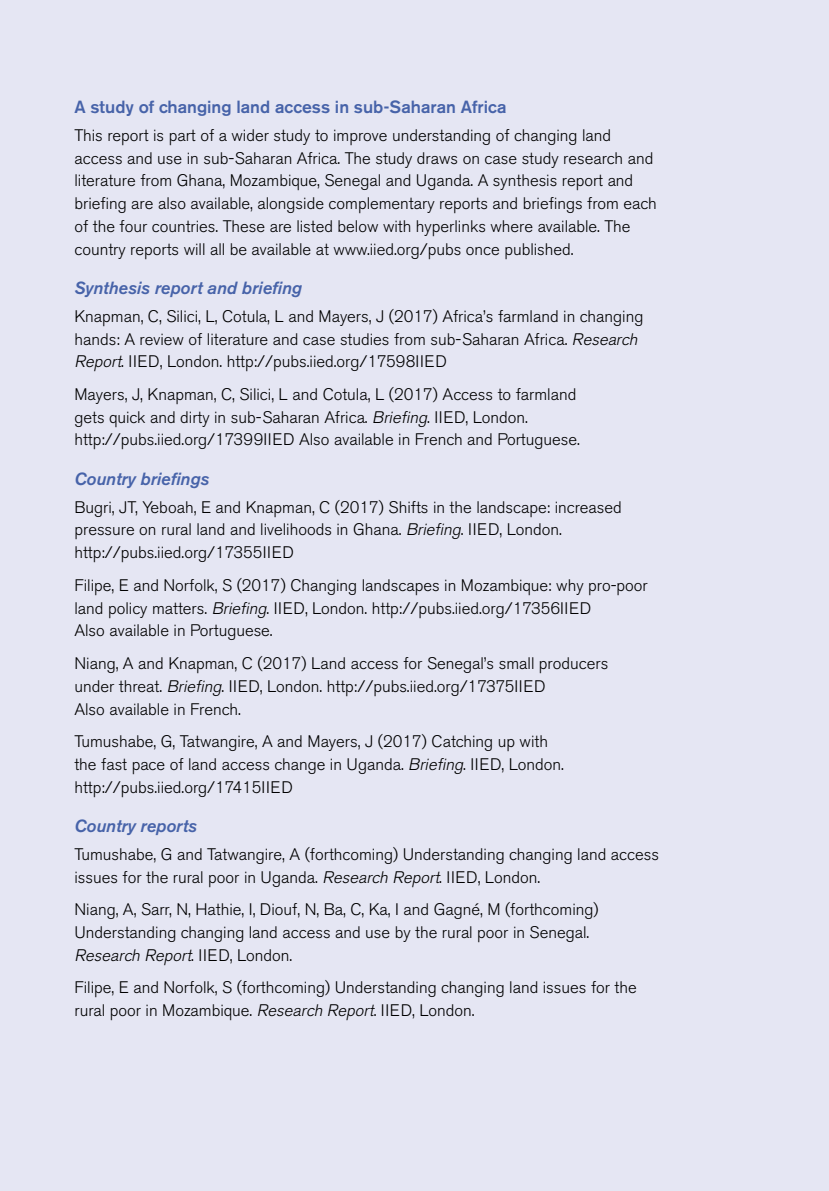
<style>
.page{position:relative;width:829px;height:1191px;background:#fff}
.page>*{position:absolute;margin:0;border:0;box-sizing:border-box;transform-origin:0 0}
.t1{font:italic 500 17.5px "Akzidenz Grotesk BE";color:#4763a9}
.t2{font:500 17.5px "Akzidenz Grotesk BE";color:#4763a9}
.t3{font:300 16.62px/22.8px "Akzidenz Grotesk BE";color:#000}
.s1{font-style:italic}
</style>
<div class="page">
<div style="left:0;top:0;width:828px;height:1191px;background:#e5e6f3"></div>
<p class="t2" style="left:74px;top:96px;width:434px">A study of changing land access in sub-Saharan Africa</p>
<p class="t3" style="left:74px;top:124px;width:584px">This report is part of a wider study to improve understanding of changing land access and use in sub-Saharan Africa. The study draws on case study research and literature from Ghana, Mozambique, Senegal and Uganda. A synthesis report and briefing are also available, alongside complementary reports and briefings from each of the four countries. These are listed below with hyperlinks where available. The country reports will all be available at www.iied.org/pubs once published.</p>
<p class="t1" style="left:74px;top:278px;width:229px">Synthesis report and briefing</p>
<p class="t3" style="left:74px;top:305px;width:570px">Knapman, C, Silici, L, Cotula, L and Mayers, J (2017) Africa’s farmland in changing hands: A review of literature and case studies from sub-Saharan Africa. <span class="s1">Research<br>Report</span>. IIED, London. http://pubs.iied.org/17598IIED</p>
<p class="t3" style="left:74px;top:383px;width:507px">Mayers, J, Knapman, C, Silici, L and Cotula, L (2017) Access to farmland gets quick and dirty in sub-Saharan Africa. <span class="s1">Briefing</span>. IIED, London. http://pubs.iied.org/17399IIED Also available in French and Portuguese.</p>
<p class="t1" style="left:74px;top:469px;width:136px">Country briefings</p>
<p class="t3" style="left:74px;top:496px;width:549px">Bugri, JT, Yeboah, E and Knapman, C (2017) Shifts in the landscape: increased pressure on rural land and livelihoods in Ghana. <span class="s1">Briefing</span>. IIED, London. http://pubs.iied.org/17355IIED</p>
<p class="t3" style="left:74px;top:574px;width:574px">Filipe, E and Norfolk, S (2017) Changing landscapes in Mozambique: why pro-poor land policy matters. <span class="s1">Briefing</span>. IIED, London. http://pubs.iied.org/17356IIED<br>Also available in Portuguese.</p>
<p class="t3" style="left:74px;top:652px;width:535px">Niang, A and Knapman, C (2017) Land access for Senegal’s small producers under threat. <span class="s1">Briefing</span>. IIED, London. http://pubs.iied.org/17375IIED<br>Also available in French.</p>
<p class="t3" style="left:74px;top:730px;width:491px">Tumushabe, G, Tatwangire, A and Mayers, J (2017) Catching up with the fast pace of land access change in Uganda. <span class="s1">Briefing</span>. IIED, London. http://pubs.iied.org/17415IIED</p>
<p class="t1" style="left:74px;top:816px;width:124px">Country reports</p>
<p class="t3" style="left:74px;top:843px;width:586px">Tumushabe, G and Tatwangire, A (forthcoming) Understanding changing land access issues for the rural poor in Uganda. <span class="s1">Research Report</span>. IIED, London.</p>
<p class="t3" style="left:74px;top:898px;width:525px">Niang, A, Sarr, N, Hathie, I, Diouf, N, Ba, C, Ka, I and Gagné, M (forthcoming)<br>Understanding changing land access and use by the rural poor in Senegal.<br><span class="s1">Research Report</span>. I I E D , L o n d o n .</p>
<p class="t3" style="left:74px;top:976px;width:563px">Filipe, E and Norfolk, S (forthcoming) Understanding changing land issues for the rural poor in Mozambique. <span class="s1">Research Report</span>. IIED, London.</p>
</div>
